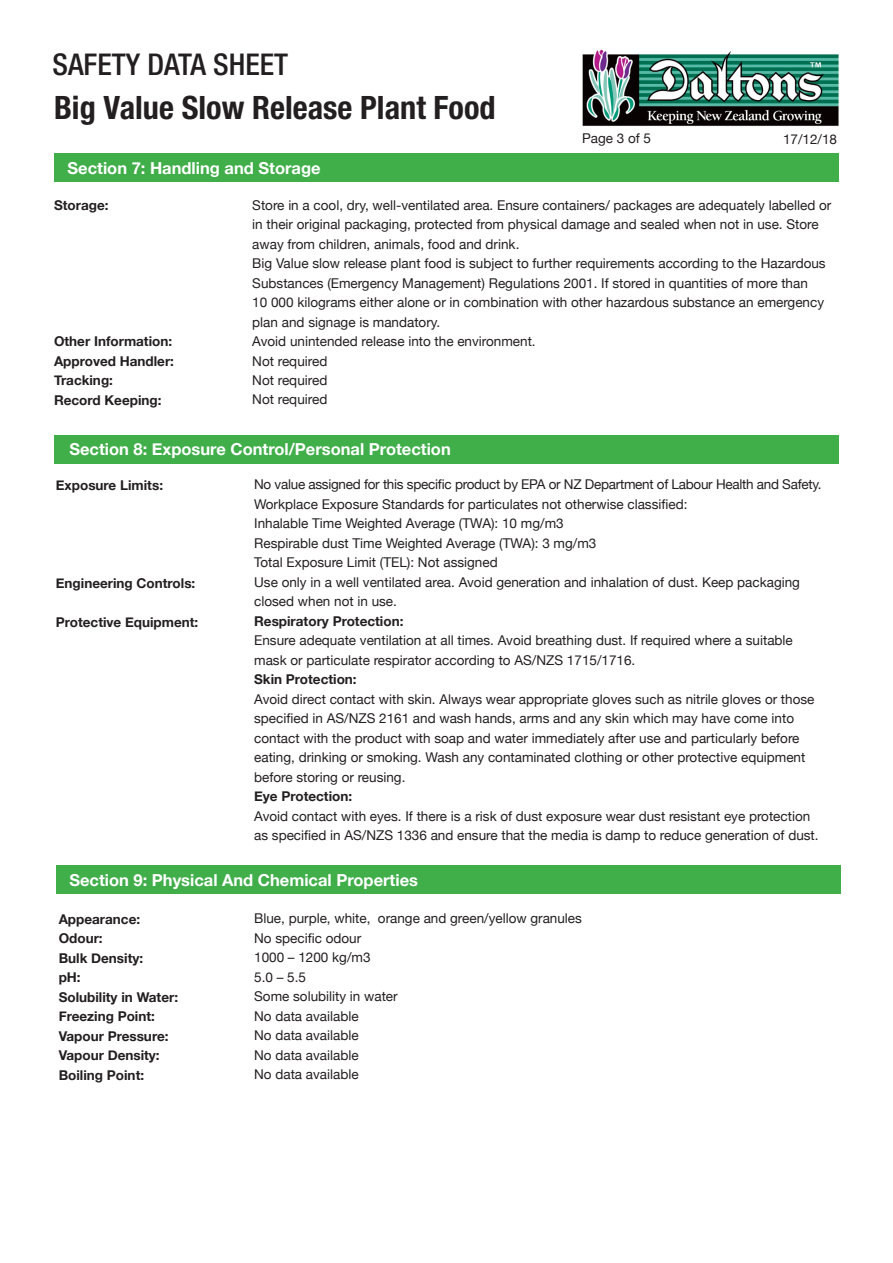
<style>
.page{position:relative;width:893px;height:1263px;background:#fff}
.page>*{position:absolute;margin:0;border:0;box-sizing:border-box;transform-origin:0 0}
.t1{font:700 condensed 32.25px "Helvetica Neue LT Pro";color:#231f20}
.t2{font:500 condensed 30px "Helvetica Neue LT Pro";color:#231f20}
.t3{font:700 16.5px "Helvetica Neue";color:#fff}
.t4{font:13.5px/19.5px "Helvetica Neue";color:#231f20}
.t5{font:700 13.5px/19.5px "Helvetica Neue";color:#231f20}
</style>
<div class="page">
<img style="left:582px;top:49px;width:257px;height:77px">
<div style="left:54px;top:154px;width:785px;height:28px;background:#40ae49"></div>
<div style="left:54px;top:435px;width:785px;height:29px;background:#40ae49"></div>
<div style="left:56px;top:866px;width:785px;height:28px;background:#40ae49"></div>
<h2 class="t2" style="left:52px;top:47px;width:237px">SAFETY DATA SHEET</h2>
<h1 class="t1" style="left:54px;top:88px;width:443px">Big Value Slow Release Plant Food</h1>
<p class="t4" style="left:582px;top:128px;width:71px">Page 3 of 5</p>
<p class="t4" style="left:783px;top:129px;width:56px">17/12/18</p>
<p class="t3" style="left:68px;top:157px;width:255px">Section 7: Handling and Storage</p>
<p class="t5" style="left:54px;top:195px;width:56px">Storage:</p>
<p class="t4" style="left:252px;top:195px;width:581px">Store in a cool, dry, well-ventilated area. Ensure containers/ packages are adequately labelled or in their original packaging, protected from physical damage and sealed when not in use. Store away from children, animals, food and drink.<br>Big Value slow release plant food is subject to further requirements according to the Hazardous Substances (Emergency Management) Regulations 2001. If stored in quantities of more than<br>10 000 kilograms either alone or in combination with other hazardous substance an emergency plan and signage is mandatory.<br>Avoid unintended release into the environment.<br>Not required<br>Not required<br>Not required</p>
<p class="t5" style="left:54px;top:331px;width:122px">Other Information:<br>Approved Handler:<br>Tracking:<br>Record Keeping:</p>
<p class="t3" style="left:69px;top:439px;width:383px">Section 8: Exposure Control/Personal Protection</p>
<p class="t5" style="left:56px;top:475px;width:109px">Exposure Limits:</p>
<p class="t4" style="left:254px;top:475px;width:569px">No value assigned for this specific product by EPA or NZ Department of Labour Health and Safety.<br>Workplace Exposure Standards for particulates not otherwise classified:<br>Inhalable Time Weighted Average (TWA): 10 mg/m3<br>Respirable dust Time Weighted Average (TWA): 3 mg/m3<br>Total Exposure Limit (TEL): Not assigned<br>Use only in a well ventilated area. Avoid generation and inhalation of dust. Keep packaging closed when not in use.</p>
<p class="t5" style="left:254px;top:611px;width:151px">Respiratory Protection:</p>
<p class="t4" style="left:254px;top:631px;width:540px">Ensure adequate ventilation at all times. Avoid breathing dust. If required where a suitable mask or particulate respirator according to AS/NZS 1715/1716.</p>
<p class="t5" style="left:254px;top:669px;width:104px">Skin Protection:</p>
<p class="t4" style="left:254px;top:689px;width:562px">Avoid direct contact with skin. Always wear appropriate gloves such as nitrile gloves or those specified in AS/NZS 2161 and wash hands, arms and any skin which may have come into contact with the product with soap and water immediately after use and particularly before eating, drinking or smoking. Wash any contaminated clothing or other protective equipment before storing or reusing.</p>
<p class="t5" style="left:254px;top:786px;width:100px">Eye Protection:</p>
<p class="t4" style="left:254px;top:806px;width:566px">Avoid contact with eyes. If there is a risk of dust exposure wear dust resistant eye protection as specified in AS/NZS 1336 and ensure that the media is damp to reduce generation of dust.</p>
<p class="t3" style="left:69px;top:870px;width:350px">Section 9: Physical And Chemical Properties</p>
<p class="t5" style="left:59px;top:909px;width:121px">Appearance:<br>Odour:<br>Bulk Density:<br>pH:<br>Solubility in Water:<br>Freezing Point:<br>Vapour Pressure:<br>Vapour Density:<br>Boiling Point:</p>
<p class="t4" style="left:254px;top:908px;width:329px">Blue, purple, white, orange and green/yellow granules<br>No specific odour<br>1000 – 1200 kg/m3<br>5.0 – 5.5<br>Some solubility in water<br>No data available<br>No data available<br>No data available<br>No data available</p>
<p class="t5" style="left:56px;top:573px;width:141px">Engineering Controls:</p>
<p class="t5" style="left:56px;top:612px;width:144px">Protective Equipment:</p>
</div>
